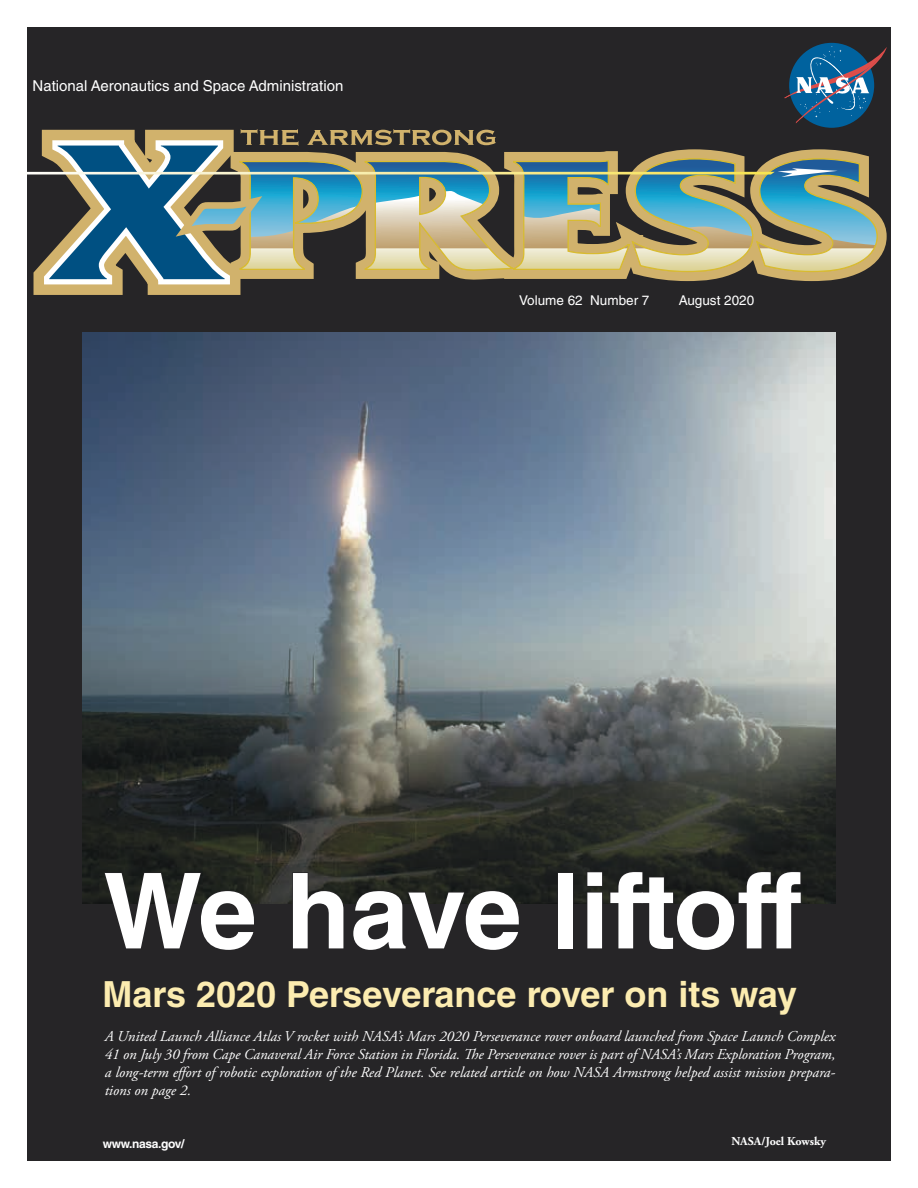
<style>
.page{position:relative;width:918px;height:1188px;background:#fff}
.page>*{position:absolute;margin:0;border:0;box-sizing:border-box;transform-origin:0 0}
.t1{font:700 105px "Helvetica LT Std";letter-spacing:-.015em;color:#fff}
.t2{font:700 36px "Helvetica LT Std";color:#fcecb0}
.t3{font:italic 15px/18px "Adobe Garamond Pro";color:#fff;text-align:justify}
.t4{font:15px "Helvetica LT Std";color:#fff}
.t5{font:13.5px "Helvetica LT Std";color:#fff}
.t6{font:700 12px "Adobe Garamond Pro";color:#fff}
.t7{font:700 12px "Helvetica LT Std";letter-spacing:-.03em;color:#fff}
</style>
<div class="page">
<div style="left:27px;top:28px;width:864px;height:1133px;background:#262527"></div>
<svg style="left:27px;top:46px;width:860px;height:249px"></svg>
<img style="left:82px;top:333px;width:754px;height:571px">
<svg style="left:103px;top:872px;width:152px;height:32px"></svg>
<svg style="left:291px;top:872px;width:54px;height:32px"></svg>
<svg style="left:352px;top:890px;width:168px;height:14px"></svg>
<svg style="left:586px;top:871px;width:216px;height:33px"></svg>
<p class="t4" style="left:33px;top:77px;width:312px">National Aeronautics and Space Administration</p>
<p class="t5" style="left:519px;top:292px;width:132px">Volume 62 Number 7</p>
<p class="t5" style="left:679px;top:292px;width:77px">August 2020</p>
<p class="t1" style="left:103px;top:847px;width:701px">We have liftoff</p>
<p class="t2" style="left:103px;top:972px;width:696px">Mars 2020 Perseverance rover on its way</p>
<p class="t3" style="left:105px;top:1028px;width:732px">A United Launch Alliance Atlas V rocket with NASA’s Mars 2020 Perseverance rover onboard launched from Space Launch Complex 41 on July 30 from Cape Canaveral Air Force Station in Florida. The Perseverance rover is part of NASA’s Mars Exploration Program, a long-term effort of robotic exploration of the Red Planet. See related article on how NASA Armstrong helped assist mission prepara&shy;tions on page 2.</p>
<p class="t6" style="left:731px;top:1134px;width:96px">NASA/Joel Kowsky</p>
<p class="t7" style="left:103px;top:1137px;width:83px">www.nasa.gov/</p>
</div>
